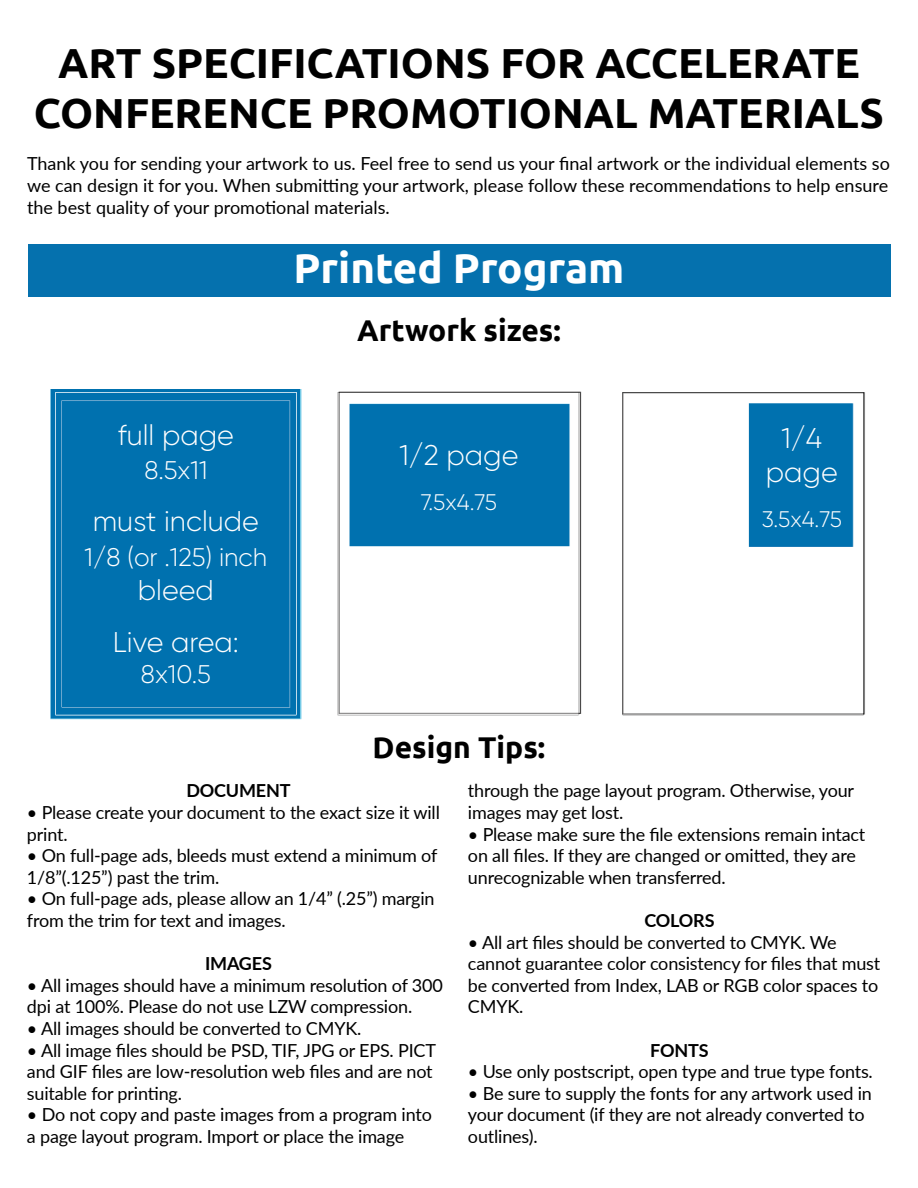
<style>
.page{position:relative;width:918px;height:1188px;background:#fff}
.page>*{position:absolute;margin:0;border:0;box-sizing:border-box;transform-origin:0 0}
.t1{font:700 42px/50.4px "Ubuntu";color:#000;text-align:center}
.t2{font:700 42px "Ubuntu";color:#fff}
.t3{font:700 30px "Ubuntu";color:#000}
.t4{font:300 28.5px/52.2px "Gilroy";color:#fff;text-align:center}
.t5{font:300 25.5px "Gilroy";color:#fff}
.t6{font:300 22.5px "Gilroy";color:#fff}
.t7{font:18px/21.6px "Lato";letter-spacing:-.01em;color:#000}
.t8{font:700 18px "Lato";letter-spacing:-.01em;color:#000}
</style>
<div class="page">
<div style="left:28px;top:244px;width:862px;height:52px;background:#0571ae"></div>
<img style="left:50px;top:389px;width:815px;height:330px">
<h1 class="t1" style="left:34px;top:40px;width:852px">ART SPECIFICATIONS FOR ACCELERATE<br>CONFERENCE PROMOTIONAL MATERIALS</h1>
<p class="t7" style="left:27px;top:152px;width:864px;text-align:justify">Thank you for sending your artwork to us. Feel free to send us your final artwork or the individual elements so we can design it for you. When submitÝng your artwork, please follow these recommendations to help ensure the best quality of your promotional materials.</p>
<h1 class="t2" style="left:294px;top:250px;width:332px">Printed Program</h1>
<h2 class="t3" style="left:357px;top:317px;width:205px">Artwork sizes:</h2>
<h3 class="t4" style="left:118px;top:411px;width:118px">full page</h3>
<h3 class="t5" style="left:144px;top:459px;width:65px">8.5x11</h3>
<h3 class="t4" style="left:93px;top:497px;width:168px">must include</h3>
<h3 class="t5" style="left:85px;top:545px;width:184px">1/8 (or .125) inch</h3>
<h3 class="t4" style="left:113px;top:565px;width:128px">bleed<br>Live area:</h3>
<h3 class="t5" style="left:141px;top:662px;width:71px">8x10.5</h3>
<h3 class="t4" style="left:399px;top:431px;width:121px">1/2 page</h3>
<p class="t6" style="left:421px;top:492px;width:78px">7.5x4.75</p>
<h2 class="t3" style="left:373px;top:735px;width:174px">Design Tips:</h2>
<h3 class="t4" style="left:766px;top:423px;width:74px;line-height:34.2px">1/4 page</h3>
<p class="t6" style="left:762px;top:509px;width:82px">3.5x4.75</p>
<p class="t8" style="left:186px;top:781px;width:106px">DOCUMENT</p>
<p class="t7" style="left:27px;top:801px;width:414px">• Please create your document to the exact size it will print.</p>
<p class="t7" style="left:27px;top:844px;width:412px">• On full-page ads, bleeds must extend a minimum of<br>1/8”(.125”) past the trim.</p>
<p class="t7" style="left:27px;top:887px;width:409px">• On full-page ads, please allow an 1/4” (.25”) margin from the trim for text and images.</p>
<p class="t8" style="left:205px;top:954px;width:68px">IMAGES</p>
<p class="t7" style="left:27px;top:974px;width:417px">• All images should have a minimum resolution of 300 dpi at 100%. Please do not use LZW compression.</p>
<p class="t7" style="left:27px;top:1017px;width:336px">• All images should be converted to CMYK.</p>
<p class="t7" style="left:27px;top:1039px;width:411px">• All image files should be PSD, TIF, JPG or EPS. PICT and GIF files are low-resolution web files and are not suitable for printing.</p>
<p class="t7" style="left:27px;top:1103px;width:406px">• Do not copy and paste images from a program into a page layout program. Import or place the image</p>
<p class="t7" style="left:468px;top:779px;width:388px">through the page layout program. Otherwise, your images may get lost.</p>
<p class="t7" style="left:468px;top:823px;width:399px">• Please make sure the file extensions remain intact on all files. If they are changed or omitted, they are unrecognizable when transferred.</p>
<p class="t8" style="left:644px;top:910px;width:72px">COLORS</p>
<p class="t7" style="left:468px;top:931px;width:414px">• All art files should be converted to CMYK. We cannot guarantee color consistency for files that must be converted from Index, LAB or RGB color spaces to CMYK.</p>
<p class="t8" style="left:650px;top:1040px;width:60px">FONTS</p>
<p class="t7" style="left:468px;top:1060px;width:406px">• Use only postscript, open type and true type fonts.</p>
<p class="t7" style="left:468px;top:1082px;width:405px">• Be sure to supply the fonts for any artwork used in your document (if they are not already converted to outlines).</p>
</div>
